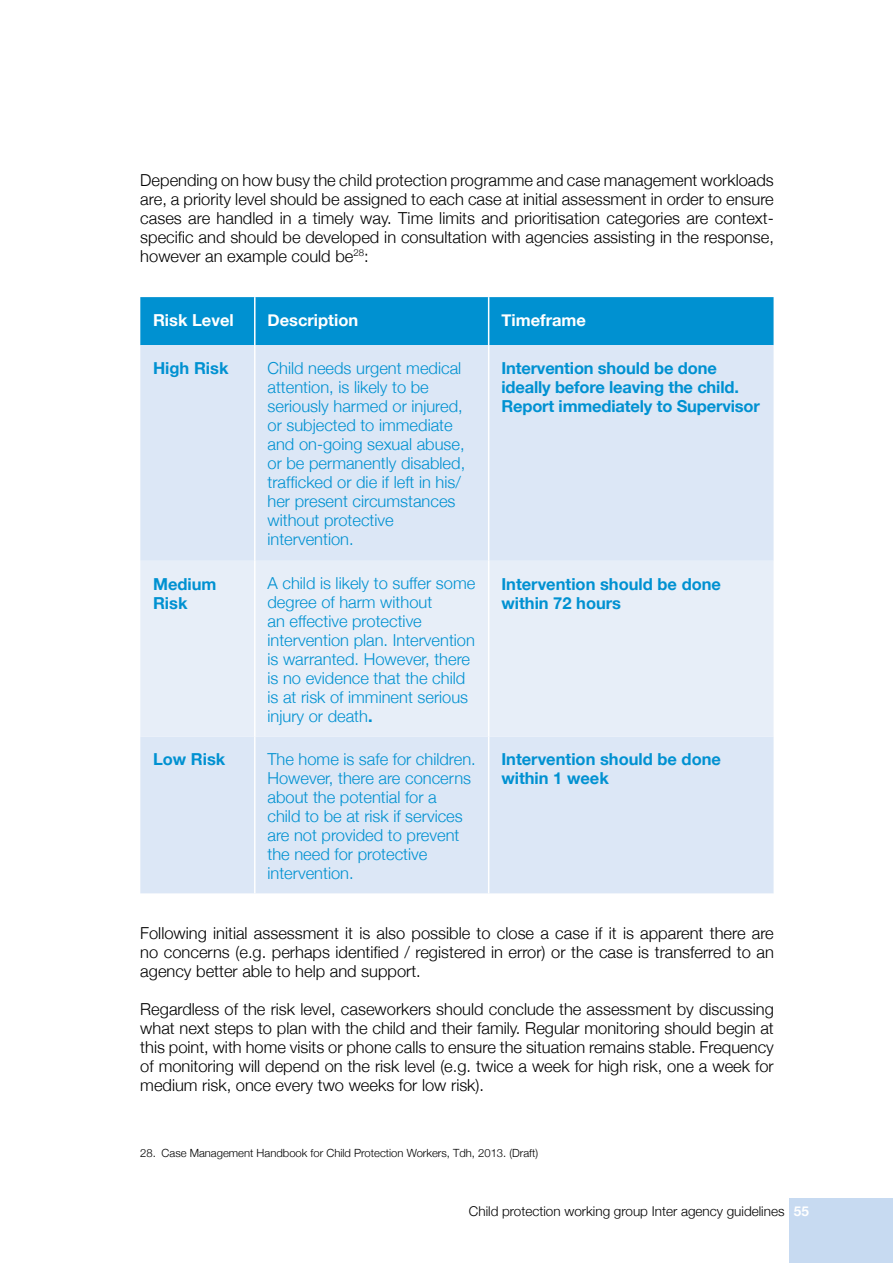
<style>
.page{position:relative;width:893px;height:1263px;background:#fff}
.page>*{position:absolute;margin:0;border:0;box-sizing:border-box;transform-origin:0 0}
.t1{font:300 16.5px/19px "Helvetica Neue";color:#000;text-align:justify}
.t2{font:300 16.5px/18.9px "Helvetica Neue";color:#0091d1}
.t3{font:700 16.5px/18.9px "Helvetica Neue";color:#0091d1}
.t4{font:700 16.5px "Helvetica Neue";color:#fff}
.t5{font:300 13.5px "Helvetica Neue";color:#000}
.t6{font:300 11.25px "Helvetica Neue";color:#000}
.s1{font-weight:700}
.s2{font-weight:700;color:#fff}
</style>
<div class="page">
<div style="left:790px;top:1198px;width:103px;height:65px;background:#c7daf1"></div>
<div style="left:140px;top:297px;width:634px;height:48px;background:#0091d1"></div>
<div style="left:140px;top:345px;width:634px;height:548px;background:#dce7f6"></div>
<div style="left:140px;top:561px;width:634px;height:175px;background:#e7eef8"></div>
<hr style="left:254px;top:297px;width:2px;height:48px;background:#fff">
<hr style="left:488px;top:297px;width:1px;height:48px;background:#fff">
<hr style="left:254px;top:345px;width:2px;height:216px;background:#fff">
<hr style="left:488px;top:345px;width:1px;height:216px;background:#fff">
<hr style="left:254px;top:561px;width:2px;height:175px;background:#fff">
<hr style="left:488px;top:561px;width:1px;height:175px;background:#fff">
<hr style="left:254px;top:736px;width:2px;height:157px;background:#fff">
<hr style="left:488px;top:736px;width:1px;height:157px;background:#fff">
<p class="t1" style="left:140px;top:170px;width:635px">Depending on how busy the child protection programme and case management workloads are, a priority level should be assigned to each case at initial assessment in order to ensure cases are handled in a timely way. Time limits and prioritisation categories are context&shy;specific and should be developed in consultation with agencies assisting in the response, however an example could be<sup>28</sup>:</p>
<p class="t4" style="left:153px;top:307px;width:82px">Risk Level</p>
<p class="t4" style="left:268px;top:307px;width:92px">Description</p>
<p class="t4" style="left:501px;top:307px;width:86px">Timeframe</p>
<p class="t3" style="left:153px;top:359px;width:77px">High Risk</p>
<p class="t2" style="left:267px;top:357px;width:199px">Child needs urgent medical attention, is likely to be seriously harmed or injured, or subjected to immediate and on-going sexual abuse, or be permanently disabled, trafficked or die if left in his/ her present circumstances without protective intervention.</p>
<p class="t3" style="left:501px;top:359px;width:260px">Intervention should be done ideally before leaving the child.<br>Report immediately to Supervisor</p>
<p class="t3" style="left:153px;top:575px;width:65px">Medium<br>Risk</p>
<p class="t2" style="left:267px;top:573px;width:209px">A child is likely to suffer some degree of harm without<br>an effective protective intervention plan. Intervention is warranted. However, there is no evidence that the child is at risk of imminent serious injury or death<span class="s1">.</span></p>
<p class="t3" style="left:501px;top:575px;width:221px">Intervention should be done within 72 hours</p>
<p class="t3" style="left:153px;top:750px;width:74px">Low Risk</p>
<p class="t2" style="left:267px;top:749px;width:210px">The home is safe for children.<br>However, there are concerns about the potential for a<br>child to be at risk if services are not provided to prevent the need for protective intervention.</p>
<p class="t3" style="left:501px;top:750px;width:221px">Intervention should be done within 1 week</p>
<p class="t1" style="left:140px;top:923px;width:635px">Following initial assessment it is also possible to close a case if it is apparent there are no concerns (e.g. perhaps identified / registered in error) or the case is transferred to an agency better able to help and support.</p>
<p class="t1" style="left:140px;top:999px;width:635px">Regardless of the risk level, caseworkers should conclude the assessment by discussing what next steps to plan with the child and their family. Regular monitoring should begin at this point, with home visits or phone calls to ensure the situation remains stable. Frequency of monitoring will depend on the risk level (e.g. twice a week for high risk, one a week for medium risk, once every two weeks for low risk).</p>
<p class="t6" style="left:140px;top:1143px;width:399px">28. Case Management Handbook for Child Protection Workers, Tdh, 2013. (Draft)</p>
<p class="t5" style="left:469px;top:1200px;width:341px">Child protection working group Inter agency guidelines <span class="s2">55</span></p>
</div>
